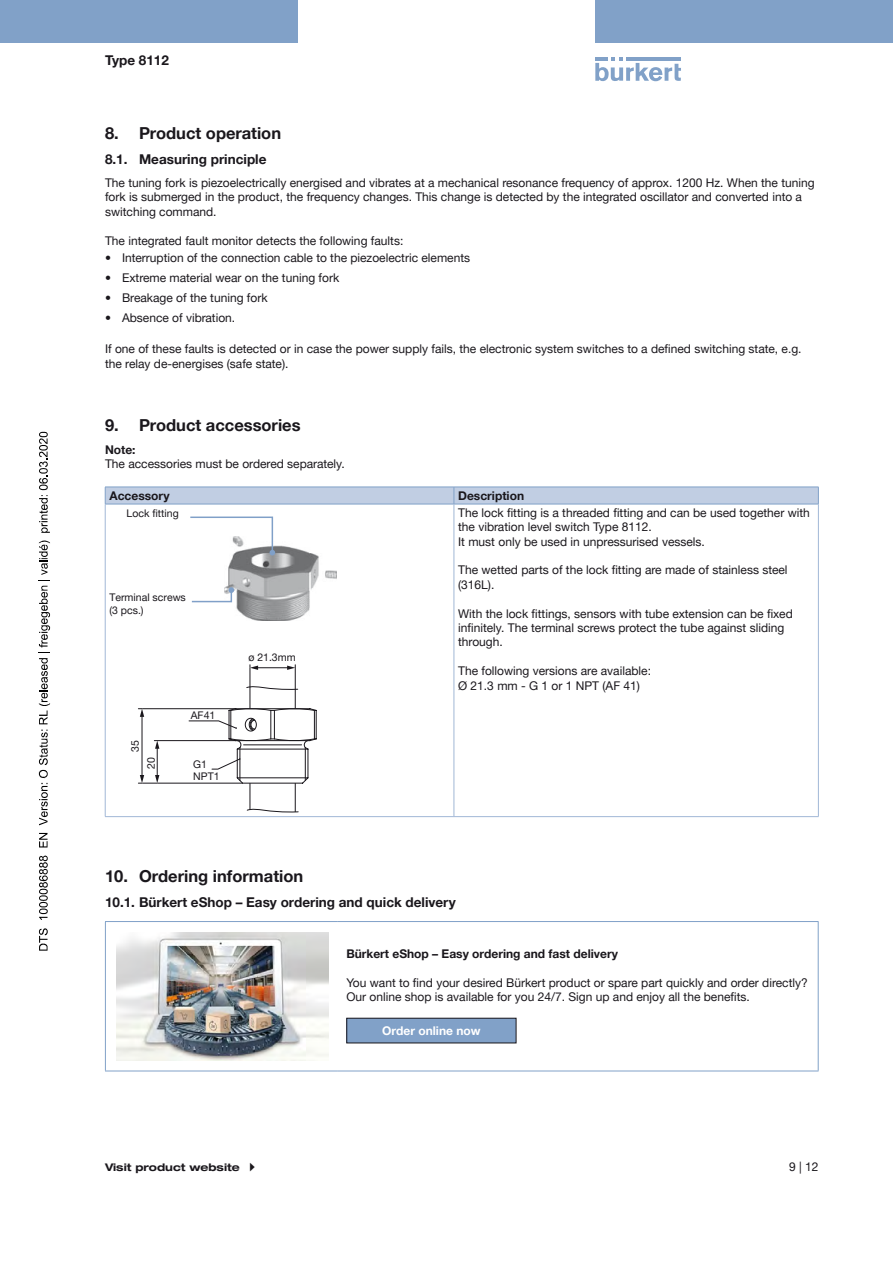
<style>
.page{position:relative;width:893px;height:1263px;background:#fff}
.page>*{position:absolute;margin:0;border:0;box-sizing:border-box;transform-origin:0 0}
.t1{font:700 16.5px "Helvetica Neue LTW1 G";color:#1a171c}
.t2{font:700 13.5px "Helvetica Neue LTW1 G";color:#1a171c}
.t3{font:12px/14.4px "Helvetica Neue LTW1 G";color:#1a171c}
.t4{font:700 12px "Helvetica Neue LTW1 G";color:#1a171c}
.t5{font:700 12px "Helvetica Neue LTW1 G";color:#fff}
.t6{font:10.5px/12.6px "Helvetica Neue LTW1 G";color:#1a171c}
.t7{font:700 expanded 10.5px "Helvetica Neue LTW1 G";color:#1a171c}
</style>
<div class="page">
<svg style="left:595px;top:57px;width:86px;height:24px"></svg>
<hr style="left:626px;top:57px;width:55px;height:4px;background:#81a1c8">
<div style="left:0;top:0;width:298px;height:42px;background:#81a1c8"></div>
<div style="left:595px;top:0;width:298px;height:42px;background:#81a1c8"></div>
<hr style="left:105px;top:504px;width:349px;height:1px;background:#81a1c8">
<svg style="left:105px;top:487px;width:714px;height:17px;background:#bdcbe1"></svg>
<hr style="left:454px;top:504px;width:365px;height:1px;background:#81a1c8">
<hr style="left:454px;top:504px;width:1px;height:312px;background:#a1b7d6">
<hr style="left:105px;top:816px;width:349px;height:1px;background:#a1b7d6">
<hr style="left:454px;top:816px;width:365px;height:1px;background:#a1b7d6">
<hr style="left:105px;top:504px;width:1px;height:312px;background:#a1b7d6">
<hr style="left:818px;top:504px;width:1px;height:312px;background:#a1b7d6">
<hr style="left:138px;top:783px;width:105px;height:1px;background:#1a171c">
<svg style="left:155px;top:741px;width:4px;height:42px"></svg>
<hr style="left:138px;top:708px;width:98px;height:1px;background:#1a171c">
<hr style="left:142px;top:715px;width:1px;height:61px;background:#1a171c">
<svg style="left:140px;top:775px;width:4px;height:8px"></svg>
<svg style="left:140px;top:709px;width:4px;height:8px"></svg>
<hr style="left:154px;top:740px;width:82px;height:1px;background:#1a171c">
<svg style="left:188px;top:665px;width:129px;height:147px"></svg>
<img style="left:225px;top:545px;width:111px;height:76px">
<svg style="left:190px;top:516px;width:85px;height:39px"></svg>
<svg style="left:191px;top:587px;width:43px;height:16px"></svg>
<hr style="left:338px;top:921px;width:481px;height:1px;background:#81a1c8">
<hr style="left:818px;top:922px;width:1px;height:148px;background:#81a1c8">
<hr style="left:338px;top:1070px;width:481px;height:1px;background:#81a1c8">
<hr style="left:105px;top:921px;width:233px;height:1px;background:#81a1c8">
<hr style="left:105px;top:922px;width:1px;height:148px;background:#81a1c8">
<hr style="left:105px;top:1070px;width:233px;height:1px;background:#81a1c8">
<img style="left:116px;top:932px;width:213px;height:128px">
<div style="left:347px;top:1018px;width:169px;height:25px;background:#81a1c8"></div>
<div style="left:346px;top:1018px;width:170px;height:25px;border:1px solid #1a171c"></div>
<svg style="left:39px;top:928px;width:9px;height:23px"></svg>
<svg style="left:39px;top:855px;width:9px;height:65px"></svg>
<svg style="left:39px;top:833px;width:9px;height:14px"></svg>
<svg style="left:39px;top:540px;width:11px;height:285px"></svg>
<svg style="left:39px;top:432px;width:11px;height:101px"></svg>
<p class="t2" style="left:105px;top:52px;width:65px">Type 8112</p>
<h1 class="t1" style="left:105px;top:123px;width:178px">8. Product operation</h1>
<p class="t2" style="left:105px;top:151px;width:163px">8.1. Measuring principle</p>
<p class="t3" style="left:105px;top:175px;width:711px">The tuning fork is piezoelectrically energised and vibrates at a mechanical resonance frequency of approx. 1200 Hz. When the tuning fork is submerged in the product, the frequency changes. This change is detected by the integrated oscillator and converted into a switching command.</p>
<p class="t3" style="left:105px;top:233px;width:300px">The integrated fault monitor detects the following faults:</p>
<p class="t3" style="left:105px;top:251px;width:367px">• Interruption of the connection cable to the piezoelectric elements</p>
<p class="t3" style="left:105px;top:271px;width:236px">• Extreme material wear on the tuning fork</p>
<p class="t3" style="left:105px;top:291px;width:164px">• Breakage of the tuning fork</p>
<p class="t3" style="left:105px;top:311px;width:132px">• Absence of vibration.</p>
<p class="t3" style="left:105px;top:342px;width:698px">If one of these faults is detected or in case the power supply fails, the electronic system switches to a defined switching state, e.g. the relay de-energises (safe state).</p>
<h1 class="t1" style="left:105px;top:415px;width:197px">9. Product accessories</h1>
<p class="t4" style="left:105px;top:442px;width:32px">Note:</p>
<p class="t3" style="left:105px;top:457px;width:241px">The accessories must be ordered separately.</p>
<p class="t4" style="left:109px;top:488px;width:62px">Accessory</p>
<p class="t4" style="left:458px;top:488px;width:67px">Description</p>
<p class="t6" style="left:127px;top:507px;width:54px">Lock fitting</p>
<p class="t6" style="left:109px;top:591px;width:78px">Terminal screws (3 pcs.)</p>
<p class="t6" style="left:129px;top:752px;width:13px;rotate:-90deg">35</p>
<p class="t6" style="left:145px;top:769px;width:13px;rotate:-90deg">20</p>
<p class="t6" style="left:191px;top:708px;width:26px">AF41</p>
<p class="t6" style="left:193px;top:757px;width:28px">G1<br>NPT1</p>
<p class="t6" style="left:248px;top:651px;width:49px">ø 21.3mm</p>
<p class="t3" style="left:458px;top:505px;width:353px">The lock fitting is a threaded fitting and can be used together with the vibration level switch Type 8112.<br>It must only be used in unpressurised vessels.</p>
<p class="t3" style="left:458px;top:563px;width:331px">The wetted parts of the lock fitting are made of stainless steel (316L).</p>
<p class="t3" style="left:458px;top:606px;width:336px">With the lock fittings, sensors with tube extension can be fixed infinitely. The terminal screws protect the tube against sliding through.</p>
<p class="t3" style="left:458px;top:664px;width:194px">The following versions are available:<br>Ø 21.3 mm - G 1 or 1 NPT (AF 41)</p>
<h1 class="t1" style="left:105px;top:866px;width:200px">10. Ordering information</h1>
<p class="t2" style="left:105px;top:893px;width:352px">10.1. Bürkert eShop – Easy ordering and quick delivery</p>
<p class="t4" style="left:346px;top:946px;width:273px">Bürkert eShop – Easy ordering and fast delivery</p>
<p class="t3" style="left:346px;top:975px;width:463px">You want to find your desired Bürkert product or spare part quickly and order directly?<br>Our online shop is available for you 24/7. Sign up and enjoy all the benefits.</p>
<p class="t5" style="left:382px;top:1023px;width:100px">Order online now</p>
<p class="t7" style="left:105px;top:1161px;width:136px">Visit product website</p>
<p class="t3" style="left:789px;top:1159px;width:31px">9 | 12</p>
</div>
